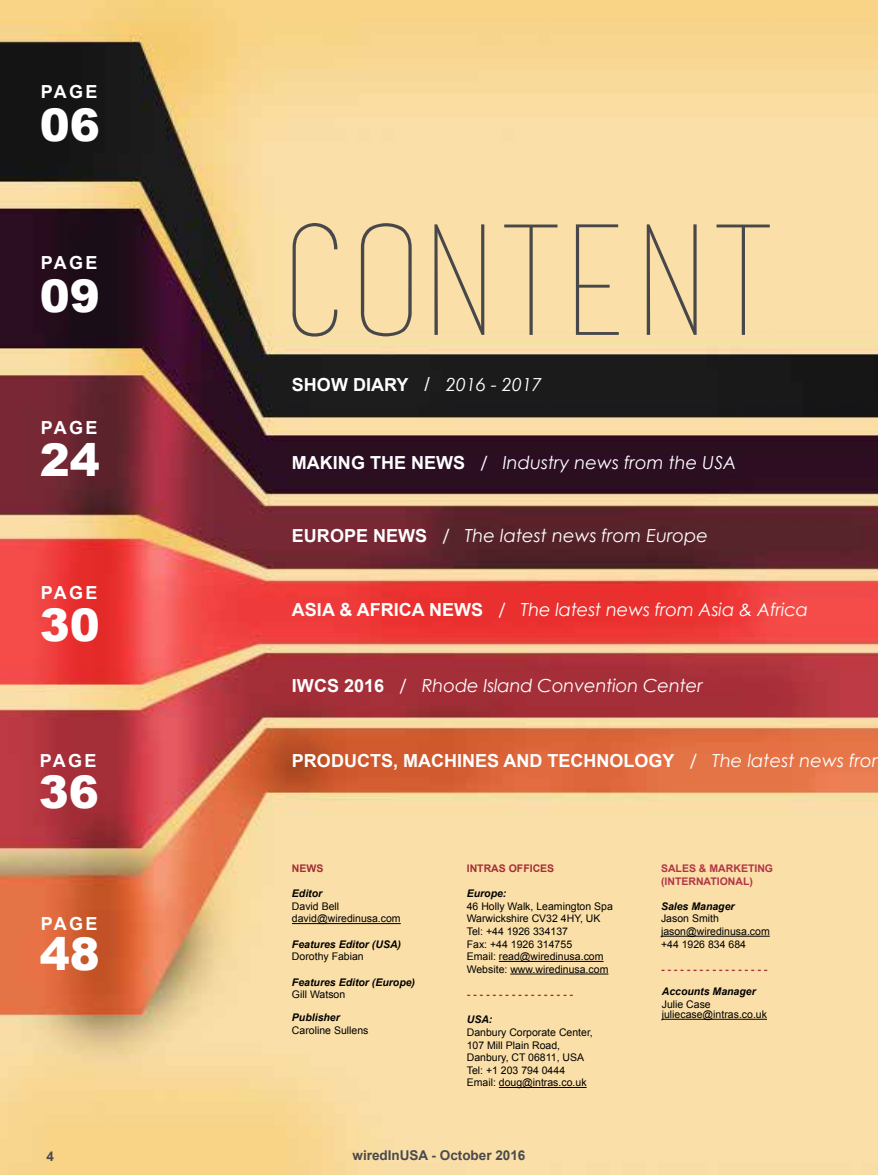
<style>
.page{position:relative;width:878px;height:1175px;background:#fff}
.page>*{position:absolute;margin:0;border:0;box-sizing:border-box;transform-origin:0 0}
.t1{font:151.95px "basictitlefont";color:#48484a}
.t2{font:900 45px "Arial";color:#fff}
.t3{font:italic 18px "Century Gothic";color:#fff}
.t4{font:700 18px "Arial";color:#fff}
.t5{font:700 13.5px "Arial";color:#4a4a4d}
.t6{font:10.5px/12.6px "Arial";color:#000}
.t7{font:italic 700 10.5px "Arial";color:#000}
.t8{font:700 10.5px "Arial";color:#a62e37}
.t9{font:700 10.5px/12.6px "Arial";color:#b23547}
.s1{font-weight:400;font-size:19.5px}
.s2{font-family:"Century Gothic";font-weight:400;font-style:italic}
.s3{font-family:"Arial";font-weight:700;font-style:normal}
.s4{font-style:normal}
</style>
<div class="page">
<img style="left:0;top:0;width:878px;height:1174px">
<hr style="left:292px;top:923px;width:109px;height:1px;background:#000">
<hr style="left:661px;top:1018px;width:106px;height:1px;background:#000">
<hr style="left:661px;top:935px;width:108px;height:1px;background:#000">
<hr style="left:499px;top:961px;width:104px;height:1px;background:#000">
<hr style="left:510px;top:973px;width:98px;height:1px;background:#000">
<hr style="left:499px;top:1087px;width:87px;height:1px;background:#000">
<h3 class="t4" style="left:41px;top:80px;width:43px">PAGE</h3>
<h2 class="t2" style="left:40px;top:92px;width:62px">06</h2>
<h3 class="t4" style="left:41px;top:250px;width:43px">PAGE</h3>
<h2 class="t2" style="left:40px;top:263px;width:62px">09</h2>
<h3 class="t4" style="left:41px;top:415px;width:43px">PAGE</h3>
<h2 class="t2" style="left:40px;top:428px;width:62px">24</h2>
<h3 class="t4" style="left:41px;top:581px;width:43px">PAGE</h3>
<h1 class="t1" style="left:278px;top:198px;width:501px">CONTENT</h1>
<h3 class="t4" style="left:292px;top:373px;width:251px">SHOW DIARY <span class="s1">/</span> <span class="s2">2016 - 2017</span></h3>
<h3 class="t3" style="left:292px;top:450px;width:446px"><span class="s3">MAKIN G THE NEWS</span> <span class="s4">/</span> Industry news from the USA</h3>
<h3 class="t3" style="left:292px;top:522px;width:417px"><span class="s3">EU RO PE NEWS</span> <span class="s4">/</span> The latest news from Europe</h3>
<h2 class="t2" style="left:40px;top:592px;width:62px">30</h2>
<h3 class="t4" style="left:292px;top:598px;width:24px">ASIA</h3>
<h3 class="t3" style="left:339px;top:597px;width:470px"><span class="s3">&amp; AFRICA NEWS</span> <span class="s4">/</span> The latest news from Asia &amp; Africa</h3>
<h3 class="t4" style="left:40px;top:748px;width:43px">PAGE</h3>
<h2 class="t2" style="left:39px;top:759px;width:62px">36</h2>
<h3 class="t4" style="left:41px;top:911px;width:43px">PAGE</h3>
<h2 class="t2" style="left:40px;top:921px;width:62px">48</h2>
<h3 class="t3" style="left:292px;top:673px;width:412px"><span class="s3">IWCS 2016</span> <span class="s4">/</span> Rhode Island Convention Center</h3>
<h3 class="t4" style="left:292px;top:748px;width:39px">PRODU</h3>
<h3 class="t4" style="left:357px;top:748px;width:161px">CTS, MACHIN ES AND</h3>
<h3 class="t3" style="left:547px;top:748px;width:326px"><span class="s3">TECHNOLOGY</span> <span class="s4">/</span> The latest news fro</h3>
<p class="t8" style="left:292px;top:861px;width:32px">NEWS</p>
<p class="t7" style="left:292px;top:886px;width:32px">Editor</p>
<p class="t6" style="left:292px;top:900px;width:110px">David Bell david@wiredinusa.com</p>
<p class="t7" style="left:292px;top:937px;width:111px">Features Editor (USA)</p>
<p class="t6" style="left:292px;top:950px;width:73px">Dorothy Fabian</p>
<p class="t7" style="left:292px;top:974px;width:125px">Features Editor (Europe)</p>
<p class="t6" style="left:292px;top:988px;width:55px">Gill Watson</p>
<p class="t7" style="left:292px;top:1010px;width:49px">Publisher</p>
<p class="t6" style="left:292px;top:1024px;width:78px">Caroline Sullens</p>
<p class="t8" style="left:466px;top:861px;width:89px">INTRAS OFFICES</p>
<p class="t7" style="left:466px;top:886px;width:41px">Europe:</p>
<p class="t6" style="left:466px;top:900px;width:148px">46 Holly Walk, Leamington Spa<br>Warwickshire CV32 4HY, UK<br>Tel: +44 1926 334137<br>Fax: +44 1926 314755<br>Email: read@wiredinusa.com<br>Website: www.wiredinusa.com</p>
<p class="t8" style="left:466px;top:987px;width:108px">- - - - - - - - - - - - - - - - -</p>
<p class="t7" style="left:466px;top:1012px;width:27px">USA:</p>
<p class="t6" style="left:466px;top:1026px;width:128px">Danbury Corporate Center,<br>107 Mill Plain Road,<br>Danbury, CT 06811, USA<br>Tel: +1 203 794 0444<br>Email: doug@intras.co.uk</p>
<p class="t9" style="left:661px;top:862px;width:114px">SALES &amp; MARKETIN G (INTERNATIONA</p>
<p class="t9" style="left:743px;top:875px;width:11px">L)</p>
<p class="t7" style="left:661px;top:899px;width:75px">Sales Manager</p>
<p class="t6" style="left:661px;top:912px;width:110px">Jason Smith jason@wiredinusa.com +44 1926 834 684</p>
<p class="t8" style="left:661px;top:962px;width:108px">- - - - - - - - - - - - - - - - -</p>
<p class="t7" style="left:661px;top:984px;width:95px">Accounts Manager</p>
<p class="t6" style="left:661px;top:998px;width:107px;line-height:10.5px">Julie Case juliecase@intras.co.uk</p>
<p class="t5" style="left:46px;top:1147px;width:9px">4</p>
<p class="t5" style="left:352px;top:1146px;width:174px">WIREDINUSA - OCTOBER 2016</p>
</div>
